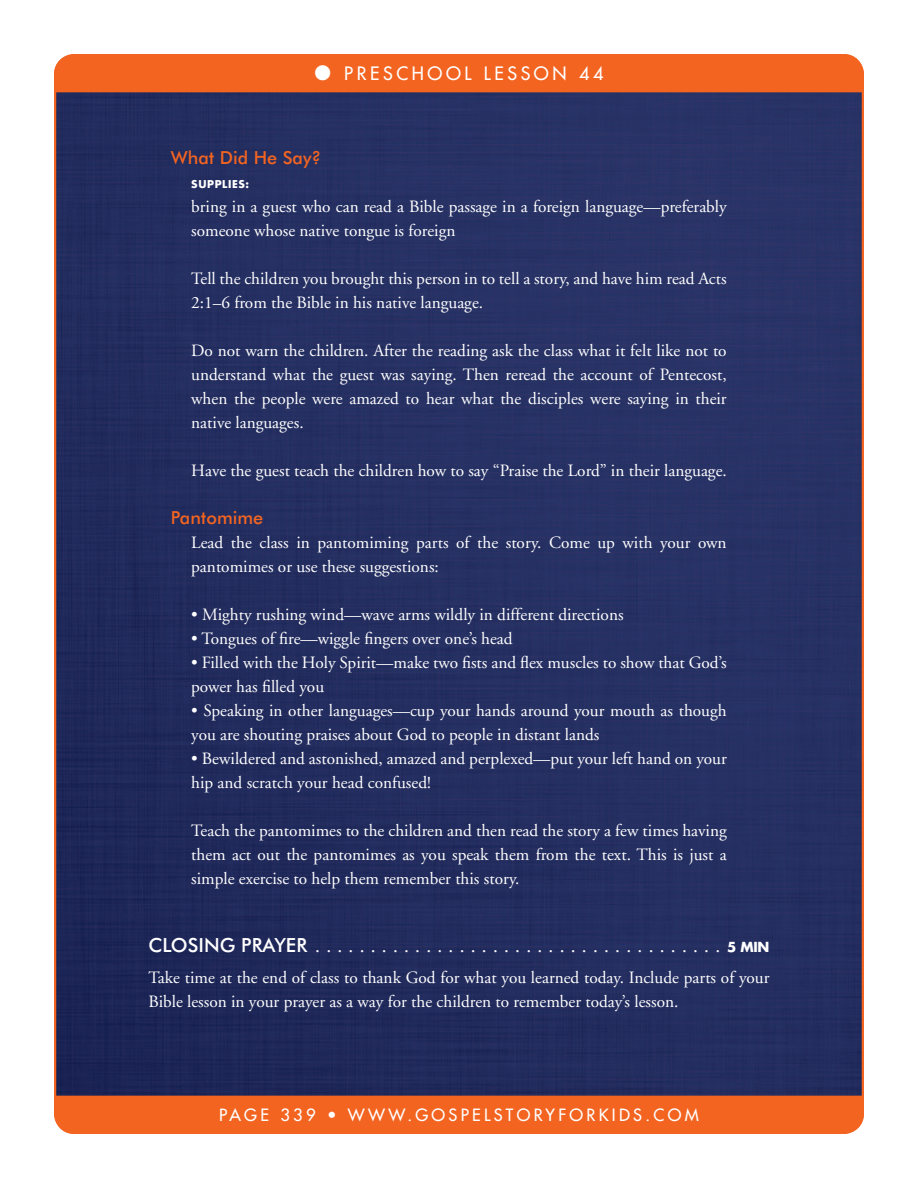
<style>
.page{position:relative;width:918px;height:1188px;background:#fff}
.page>*{position:absolute;margin:0;border:0;box-sizing:border-box;transform-origin:0 0}
.SUB_1{font:19.5px "Adobe Garamond";color:#fff}
.SUB_2{font:500 18px "Futura BT";color:#f36421}
.t1{font:18px "Futura";letter-spacing:.2em;color:#fff}
.TXT_Indent{font:17.25px/24px "Adobe Garamond";color:#fff}
.TXT{font:17.25px/24px "Adobe Garamond";color:#fff}
.t2{font:16.5px "Futura";letter-spacing:.2em;color:#fff}
.SUB_3__Supplies{font:700 10.5px "Futura";letter-spacing:.06em;color:#fff}
.s1{font-family:"Futura BT";font-weight:500}
.s2{font-family:"Futura";font-weight:700;font-size:13.5px}
</style>
<div class="page">
<img style="left:57px;top:92px;width:804px;height:1004px">
<div style="left:54px;top:54px;width:810px;height:38px;background:#f36421"></div>
<div style="left:54px;top:1096px;width:810px;height:38px;background:#f36421"></div>
<p class="t1" style="left:315px;top:62px;width:290px">● PRESCHOOL LESSON 44</p>
<p class="SUB_2" style="left:171px;top:147px;width:152px">What Did He Say?</p>
<p class="SUB_3__Supplies" style="left:191px;top:177px;width:60px">SUPPLIES:</p>
<p class="TXT_Indent" style="left:191px;top:195px;width:537px">bring in a guest who can read a Bible passage in a foreign language—preferably someone whose native tongue is foreign</p>
<p class="TXT_Indent" style="left:191px;top:267px;width:537px">Tell the children you brought this person in to tell a story, and have him read Acts<br>2:1–6 from the Bible in his native language.</p>
<p class="TXT_Indent" style="left:191px;top:339px;width:537px;text-align:justify">Do not warn the children. After the reading ask the class what it felt like not to understand what the guest was saying. Then reread the account of Pentecost, when the people were amazed to hear what the disciples were saying in their native languages.</p>
<p class="TXT_Indent" style="left:191px;top:459px;width:537px">Have the guest teach the children how to say “Praise the Lord” in their language.</p>
<p class="SUB_2" style="left:171px;top:507px;width:94px">Pantomime</p>
<p class="TXT_Indent" style="left:191px;top:531px;width:537px">Lead the class in pantomiming parts of the story. Come up with your own pantomimes or use these suggestions:</p>
<p class="TXT_Indent" style="left:191px;top:603px;width:434px">• Mighty rushing wind—wave arms wildly in different directions</p>
<p class="TXT_Indent" style="left:191px;top:627px;width:323px">• Tongues of fire—wiggle fingers over one’s head</p>
<p class="TXT_Indent" style="left:191px;top:651px;width:537px">• Filled with the Holy Spirit—make two fists and flex muscles to show that God’s power has filled you</p>
<p class="TXT_Indent" style="left:191px;top:699px;width:537px">• Speaking in other languages—cup your hands around your mouth as though you are shouting praises about God to people in distant lands</p>
<p class="TXT_Indent" style="left:191px;top:747px;width:537px">• Bewildered and astonished, amazed and perplexed—put your left hand on your hip and scratch your head confused!</p>
<p class="TXT_Indent" style="left:191px;top:819px;width:537px;text-align:justify">Teach the pantomimes to the children and then read the story a few times having them act out the pantomimes as you speak them from the text. This is just a simple exercise to help them remember this story.</p>
<p class="SUB_1" style="left:148px;top:936px;width:623px"><span class="s1">CLOSING PRAYER</span>..................................... <span class="s2">5 MIN</span></p>
<p class="TXT" style="left:148px;top:966px;width:622px">Take time at the end of class to thank God for what you learned today. Include parts of your<br>Bible lesson in your prayer as a way for the children to remember today’s lesson.</p>
<p class="t2" style="left:219px;top:1105px;width:481px">PAGE 339 • WWW.GOSPELSTORYFORKIDS.COM</p>
</div>
